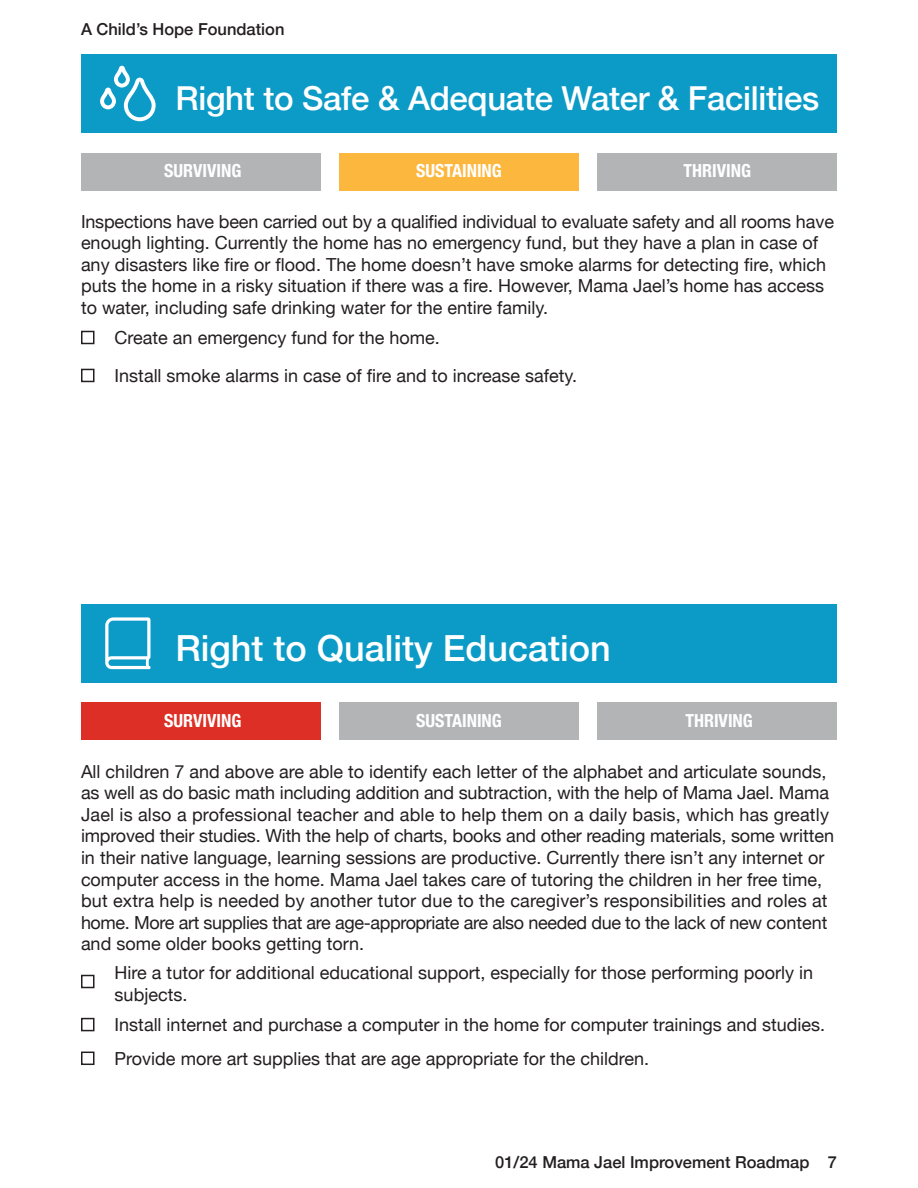
<style>
.page{position:relative;width:918px;height:1188px;background:#fff}
.page>*{position:absolute;margin:0;border:0;box-sizing:border-box;transform-origin:0 0}
.t1{font:500 36px "Helvetica Neue";color:#fff}
.t2{font:500 33px "Helvetica Neue";letter-spacing:-.01em;color:#fff}
.Body{font:18px/21.6px "Helvetica Neue";color:#231f20}
.Table_Header{font:700 condensed 18px "Helvetica Neue";color:#fff}
.Numbering{font:500 16.5px "Helvetica Neue";color:#231f20}
</style>
<div class="page">
<div style="left:81px;top:54px;width:756px;height:79px;background:#0c9bc7"></div>
<div style="left:81px;top:604px;width:756px;height:79px;background:#0c9bc7"></div>
<svg style="left:100px;top:66px;width:56px;height:55px"></svg>
<svg style="left:105px;top:617px;width:45px;height:52px"></svg>
<div style="left:81px;top:331px;width:13px;height:13px;border:2px solid #231f20"></div>
<div style="left:81px;top:975px;width:13px;height:13px;border:2px solid #231f20"></div>
<div style="left:81px;top:369px;width:13px;height:13px;border:2px solid #231f20"></div>
<div style="left:81px;top:1018px;width:13px;height:13px;border:2px solid #231f20"></div>
<div style="left:81px;top:1052px;width:13px;height:13px;border:2px solid #231f20"></div>
<div style="left:81px;top:153px;width:239px;height:37px;background:#b2b4b6"></div>
<div style="left:81px;top:703px;width:239px;height:37px;background:#dd2f26"></div>
<div style="left:339px;top:153px;width:240px;height:37px;background:#fcb73e"></div>
<div style="left:339px;top:703px;width:240px;height:37px;background:#b2b4b6"></div>
<div style="left:598px;top:153px;width:239px;height:37px;background:#b2b4b6"></div>
<div style="left:598px;top:703px;width:239px;height:37px;background:#b2b4b6"></div>
<p class="Numbering" style="left:81px;top:16px;width:205px">A Child’s Hope Foundation</p>
<h3 class="t2" style="left:176px;top:71px;width:645px">Right to Safe &amp; Adequate Water &amp; Facilities</h3>
<p class="Table_Header" style="left:164px;top:156px;width:79px">SURVIVING</p>
<p class="Table_Header" style="left:416px;top:156px;width:87px">SUSTAINING</p>
<p class="Table_Header" style="left:684px;top:156px;width:69px">THRIVING</p>
<p class="Body" style="left:81px;top:211px;width:755px">Inspections have been carried out by a qualified individual to evaluate safety and all rooms have enough lighting. Currently the home has no emergency fund, but they have a plan in case of any disasters like fire or flood. The home doesn’t have smoke alarms for detecting fire, which puts the home in a risky situation if there was a fire. However, Mama Jael’s home has access to water, including safe drinking water for the entire family.</p>
<p class="Body" style="left:115px;top:328px;width:327px">Create an emergency fund for the home.</p>
<p class="Body" style="left:115px;top:366px;width:464px">Install smoke alarms in case of fire and to increase safety.</p>
<h3 class="t1" style="left:176px;top:619px;width:437px">Right to Quality Education</h3>
<p class="Table_Header" style="left:164px;top:705px;width:79px">SURVIVING</p>
<p class="Table_Header" style="left:416px;top:705px;width:87px">SUSTAINING</p>
<p class="Table_Header" style="left:685px;top:705px;width:69px">THRIVING</p>
<p class="Body" style="left:81px;top:761px;width:755px">All children 7 and above are able to identify each letter of the alphabet and articulate sounds, as well as do basic math including addition and subtraction, with the help of Mama Jael. Mama Jael is also a professional teacher and able to help them on a daily basis, which has greatly improved their studies. With the help of charts, books and other reading materials, some written in their native language, learning sessions are productive. Currently there isn’t any internet or computer access in the home. Mama Jael takes care of tutoring the children in her free time, but extra help is needed by another tutor due to the caregiver’s responsibilities and roles at home. More art supplies that are age-appropriate are also needed due to the lack of new content and some older books getting torn.</p>
<p class="Body" style="left:115px;top:963px;width:700px">Hire a tutor for additional educational support, especially for those performing poorly in subjects.</p>
<p class="Body" style="left:115px;top:1015px;width:712px">Install internet and purchase a computer in the home for computer trainings and studies.</p>
<p class="Body" style="left:115px;top:1049px;width:536px">Provide more art supplies that are age appropriate for the children.</p>
<p class="Numbering" style="left:495px;top:1149px;width:343px">01/24 Mama Jael Improvement Roadmap 7</p>
</div>
